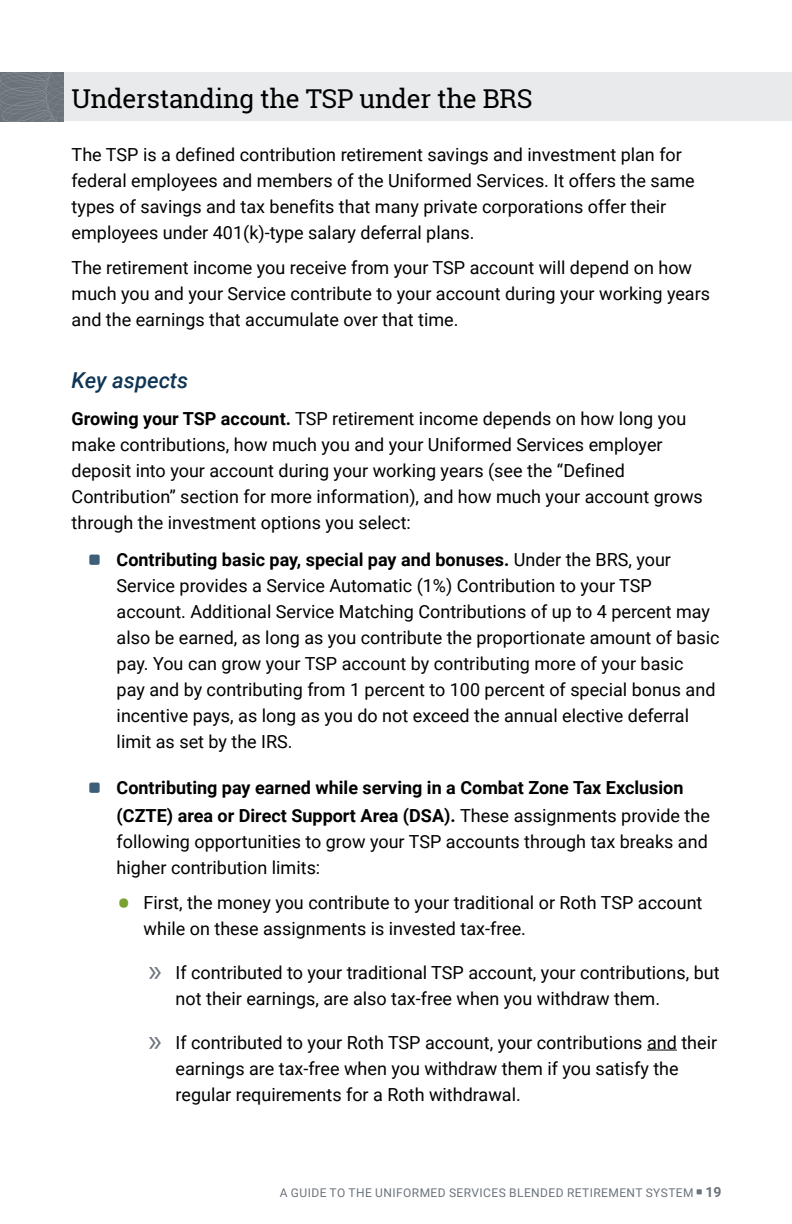
<style>
.page{position:relative;width:792px;height:1224px;background:#fff}
.page>*{position:absolute;margin:0;border:0;box-sizing:border-box;transform-origin:0 0}
.t1{font:26px "Roboto Slab";letter-spacing:-.01em;color:#000}
.t2{font:italic 500 22px "Roboto";color:#0f3656}
.t3{font:18px/26px "Roboto";color:#000}
.t4{font:700 18px/28px "Roboto";color:#000}
.t5{font:12px "Roboto";letter-spacing:.035em;color:#6c737b}
.s1{font-weight:700}
.s2{font-weight:400}
.s3{font-size:44px;color:#79a131}
.s4{font-family:"Myriad Pro";font-size:32px;color:#6c737b}
.s5{font-weight:700;font-size:14px}
</style>
<div class="page">
<div style="left:64px;top:72px;width:728px;height:49px;background:#e9eaeb"></div>
<svg style="left:0;top:73px;width:64px;height:49px;background:#717880"></svg>
<hr style="left:647px;top:1050px;width:30px;height:1px;background:#000">
<h2 class="t1" style="left:72px;top:80px;width:463px">Understanding the TSP under the BRS</h2>
<p class="t3" style="left:72px;top:141px;width:625px">The TSP is a defined contribution retirement savings and investment plan for federal employees and members of the Uniformed Services. It offers the same types of savings and tax benefits that many private corporations offer their employees under 401(k)-type salary deferral plans.</p>
<p class="t3" style="left:72px;top:254px;width:640px">The retirement income you receive from your TSP account will depend on how much you and your Service contribute to your account during your working years and the earnings that accumulate over that time.</p>
<h3 class="t2" style="left:72px;top:364px;width:118px">Key aspects</h3>
<p class="t3" style="left:72px;top:405px;width:633px"><span class="s1">Growing your TSP account.</span> TSP retirement income depends on how long you make contributions, how much you and your Uniformed Services employer deposit into your account during your working years (see the “Defined Contribution” section for more information), and how much your account grows through the investment options you select:</p>
<p class="t3" style="left:117px;top:546px;width:604px"><span class="s1">Contributing basic pay, special pay and bonuses.</span> Under the BRS, your Service provides a Service Automatic (1%) Contribution to your TSP account. Additional Service Matching Contributions of up to 4 percent may also be earned, as long as you contribute the proportionate amount of basic pay. You can grow your TSP account by contributing more of your basic<br>pay and by contributing from 1 percent to 100 percent of special bonus and incentive pays, as long as you do not exceed the annual elective deferral limit as set by the IRS.</p>
<p class="t4" style="left:117px;top:773px;width:595px">Contributing pay earned while serving in a Combat Zone Tax Exclusion (CZTE) area or Direct Support Area (DSA). <span class="s2">These assignments provide the</span></p>
<p class="t3" style="left:117px;top:828px;width:593px">following opportunities to grow your TSP accounts through tax breaks and higher contribution limits:</p>
<p class="t3" style="left:144px;top:889px;width:560px;text-indent:-27px"><span class="s3">•</span> First, the money you contribute to your traditional or Roth TSP account while on these assignments is invested tax-free.</p>
<p class="t3" style="left:176px;top:959px;width:545px;text-indent:-27px"><span class="s4">»</span> If contributed to your traditional TSP account, your contributions, but not their earnings, are also tax-free when you withdraw them.</p>
<p class="t3" style="left:176px;top:1029px;width:543px;text-indent:-27px"><span class="s4">»</span> If contributed to your Roth TSP account, your contributions and their earnings are tax-free when you withdraw them if you satisfy the regular requirements for a Roth withdrawal.</p>
<p class="t5" style="left:280px;top:1184px;width:443px">A GUIDE TO THE UNIFORMED SERVICES BLENDED RETIREMENT SYSTEM <span class="s5">19</span></p>
</div>
